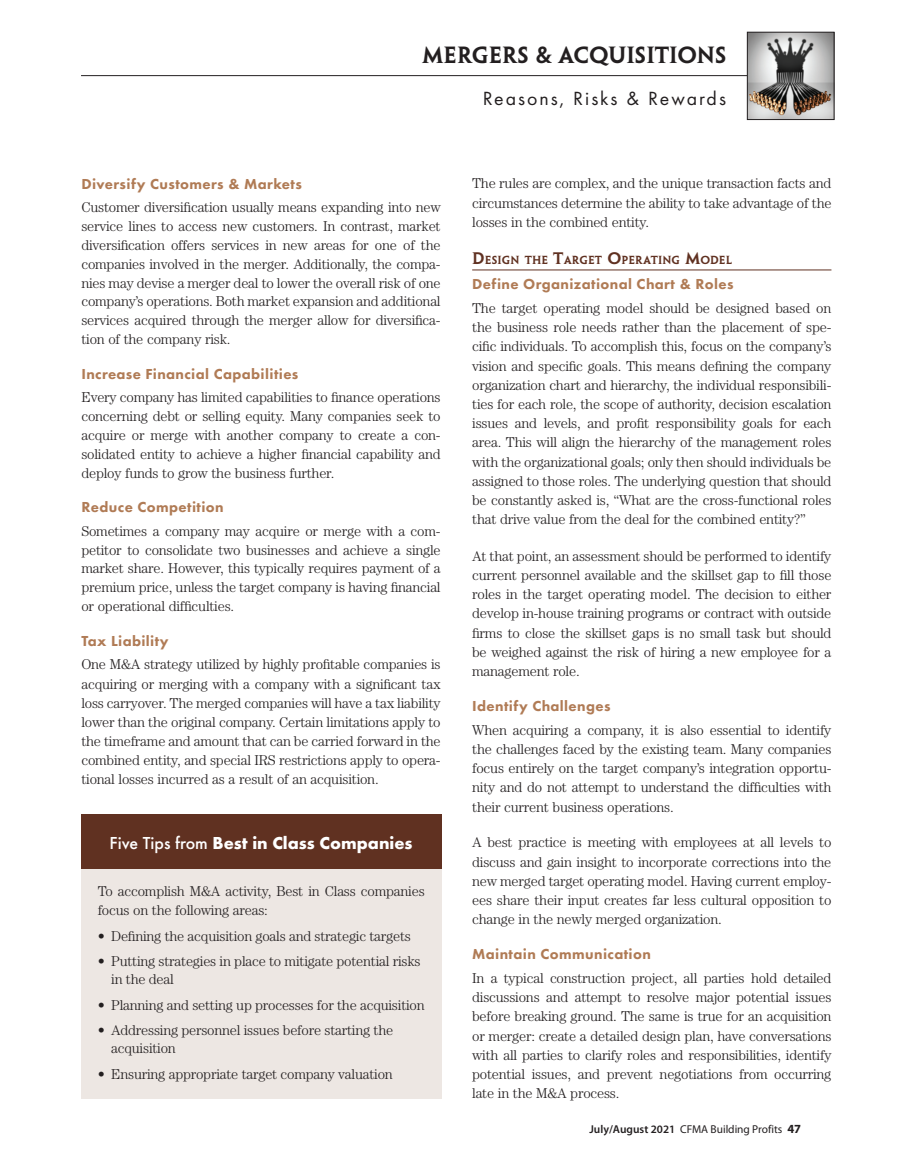
<style>
.page{position:relative;width:905px;height:1175px;background:#fff}
.page>*{position:absolute;margin:0;border:0;box-sizing:border-box;transform-origin:0 0}
.TB_Folio_Header_Top{font:21px "Penumbra Semibold Serif";color:#231f20}
.TB_Folio_Header_Bott{font:19.8px "Futura PT";letter-spacing:.1em;color:#231f20}
.TB_Sidebar_Table_Tit{font:700 18px "Futura PT";color:#fff}
.TB_Sub_2_2020{font:800 15px "Futura PT";letter-spacing:.025em;color:#b07b55}
.TB_Article_Text_2020{font:300 14.25px/19.2px "Century";letter-spacing:-.015em;color:#231f20;text-align:justify}
.TB_Bulleted_List_202{font:300 14.25px/18px "Century";letter-spacing:-.015em;color:#231f20}
.t1{font:11.4px "Myriad Pro";letter-spacing:-.005em;color:#231f20}
.TB_Sub_1_2020{font:10.5px "Penumbra Semibold Serif";letter-spacing:.015em;color:#603121}
.s1{font-weight:500}
.s2{font-size:15px}
.s3{font-weight:600}
.s4{font-weight:700;font-size:12.45px}
</style>
<div class="page">
<hr style="left:472px;top:269px;width:359px;height:1px;background:#603121">
<div style="left:81px;top:868px;width:360px;height:230px;background:#ede7e3"></div>
<div style="left:81px;top:814px;width:360px;height:54px;background:#603121"></div>
<hr style="left:81px;top:75px;width:725px;height:1px;background:#231f20">
<img style="left:749px;top:34px;width:83px;height:84px">
<div style="left:747px;top:32px;width:87px;height:88px;border:1px solid #231f20"></div>
<p class="TB_Folio_Header_Top" style="left:422px;top:42px;width:305px">MERGERS &amp; ACQUISITIONS</p>
<p class="TB_Folio_Header_Bott" style="left:483px;top:87px;width:245px">Reasons, Risks &amp; Rewards</p>
<p class="TB_Sub_2_2020" style="left:81px;top:174px;width:222px">Diversify Customers &amp; Markets</p>
<p class="TB_Article_Text_2020" style="left:81px;top:197px;width:361px">Customer diversification usually means expanding into new service lines to access new customers. In contrast, market diversification offers services in new areas for one of the companies involved in the merger. Additionally, the compa&shy;nies may devise a merger deal to lower the overall risk of one company’s operations. Both market expansion and additional services acquired through the merger allow for diversifica&shy;tion of the company risk.</p>
<p class="TB_Sub_2_2020" style="left:81px;top:364px;width:218px">Increase Financial Capabilities</p>
<p class="TB_Article_Text_2020" style="left:81px;top:387px;width:361px">Every company has limited capabilities to finance operations concerning debt or selling equity. Many companies seek to acquire or merge with another company to create a con&shy;solidated entity to achieve a higher financial capability and deploy funds to grow the business further.</p>
<p class="TB_Sub_2_2020" style="left:81px;top:498px;width:144px">Reduce Competition</p>
<p class="TB_Article_Text_2020" style="left:81px;top:521px;width:361px">Sometimes a company may acquire or merge with a com&shy;petitor to consolidate two businesses and achieve a single market share. However, this typically requires payment of a premium price, unless the target company is having financial or operational difficulties.</p>
<p class="TB_Sub_2_2020" style="left:81px;top:631px;width:89px">Tax Liability</p>
<p class="TB_Article_Text_2020" style="left:81px;top:654px;width:361px">One M&amp;A strategy utilized by highly profitable companies is acquiring or merging with a company with a significant tax loss carryover. The merged companies will have a tax liability lower than the original company. Certain limitations apply to the timeframe and amount that can be carried forward in the combined entity, and special IRS restrictions apply to opera&shy;tional losses incurred as a result of an acquisition.</p>
<p class="TB_Sidebar_Table_Tit" style="left:110px;top:831px;width:304px"><span class="s1">Five Tips from</span> Best in Class Companies</p>
<p class="TB_Article_Text_2020" style="left:98px;top:881px;width:328px;line-height:18.8px">To accomplish M&amp;A activity, Best in Class companies focus on the following areas:</p>
<p class="TB_Bulleted_List_202" style="left:98px;top:926px;width:315px">• Defining the acquisition goals and strategic targets</p>
<p class="TB_Bulleted_List_202" style="left:111px;top:952px;width:311px;text-indent:-14px">• Putting strategies in place to mitigate potential risks in the deal</p>
<p class="TB_Bulleted_List_202" style="left:98px;top:995px;width:328px">• Planning and setting up processes for the acquisition</p>
<p class="TB_Bulleted_List_202" style="left:111px;top:1021px;width:283px;text-indent:-14px">• Addressing personnel issues before starting the acquisition</p>
<p class="TB_Bulleted_List_202" style="left:98px;top:1064px;width:296px">• Ensuring appropriate target company valuation</p>
<p class="TB_Article_Text_2020" style="left:472px;top:174px;width:361px">The rules are complex, and the unique transaction facts and circumstances determine the ability to take advantage of the losses in the combined entity.</p>
<p class="TB_Sub_1_2020" style="left:472px;top:253px;width:261px"><span class="s2">D</span>ESIGN THE <span class="s2">T</span>ARGET <span class="s2">O</span>PERATING <span class="s2">M</span>ODEL</p>
<p class="TB_Sub_2_2020" style="left:472px;top:275px;width:263px">Define Organizational Chart &amp; Roles</p>
<p class="TB_Article_Text_2020" style="left:472px;top:298px;width:361px">The target operating model should be designed based on the business role needs rather than the placement of spe&shy;cific individuals. To accomplish this, focus on the company’s vision and specific goals. This means defining the company organization chart and hierarchy, the individual responsibili&shy;ties for each role, the scope of authority, decision escalation issues and levels, and profit responsibility goals for each area. This will align the hierarchy of the management roles with the organizational goals; only then should individuals be assigned to those roles. The underlying question that should be constantly asked is, “What are the cross-functional roles that drive value from the deal for the combined entity?”</p>
<p class="TB_Article_Text_2020" style="left:472px;top:546px;width:361px">At that point, an assessment should be performed to identify current personnel available and the skillset gap to fill those roles in the target operating model. The decision to either develop in-house training programs or contract with outside firms to close the skillset gaps is no small task but should be weighed against the risk of hiring a new employee for a management role.</p>
<p class="TB_Sub_2_2020" style="left:472px;top:696px;width:140px">Identify Challenges</p>
<p class="TB_Article_Text_2020" style="left:472px;top:720px;width:361px">When acquiring a company, it is also essential to identify the challenges faced by the existing team. Many companies focus entirely on the target company’s integration opportu&shy;nity and do not attempt to understand the difficulties with their current business operations.</p>
<p class="TB_Article_Text_2020" style="left:472px;top:832px;width:361px">A best practice is meeting with employees at all levels to discuss and gain insight to incorporate corrections into the new merged target operating model. Having current employ&shy;ees share their input creates far less cultural opposition to change in the newly merged organization.</p>
<p class="TB_Sub_2_2020" style="left:472px;top:944px;width:180px">Maintain Communication</p>
<p class="TB_Article_Text_2020" style="left:472px;top:968px;width:361px">In a typical construction project, all parties hold detailed discussions and attempt to resolve major potential issues before breaking ground. The same is true for an acquisition or merger: create a detailed design plan, have conversations with all parties to clarify roles and responsibilities, identify potential issues, and prevent negotiations from occurring late in the M&amp;A process.</p>
<p class="t1" style="left:589px;top:1121px;width:213px"><span class="s3">July/August 2021</span> CFMA Building Profits <span class="s4">47</span></p>
</div>
